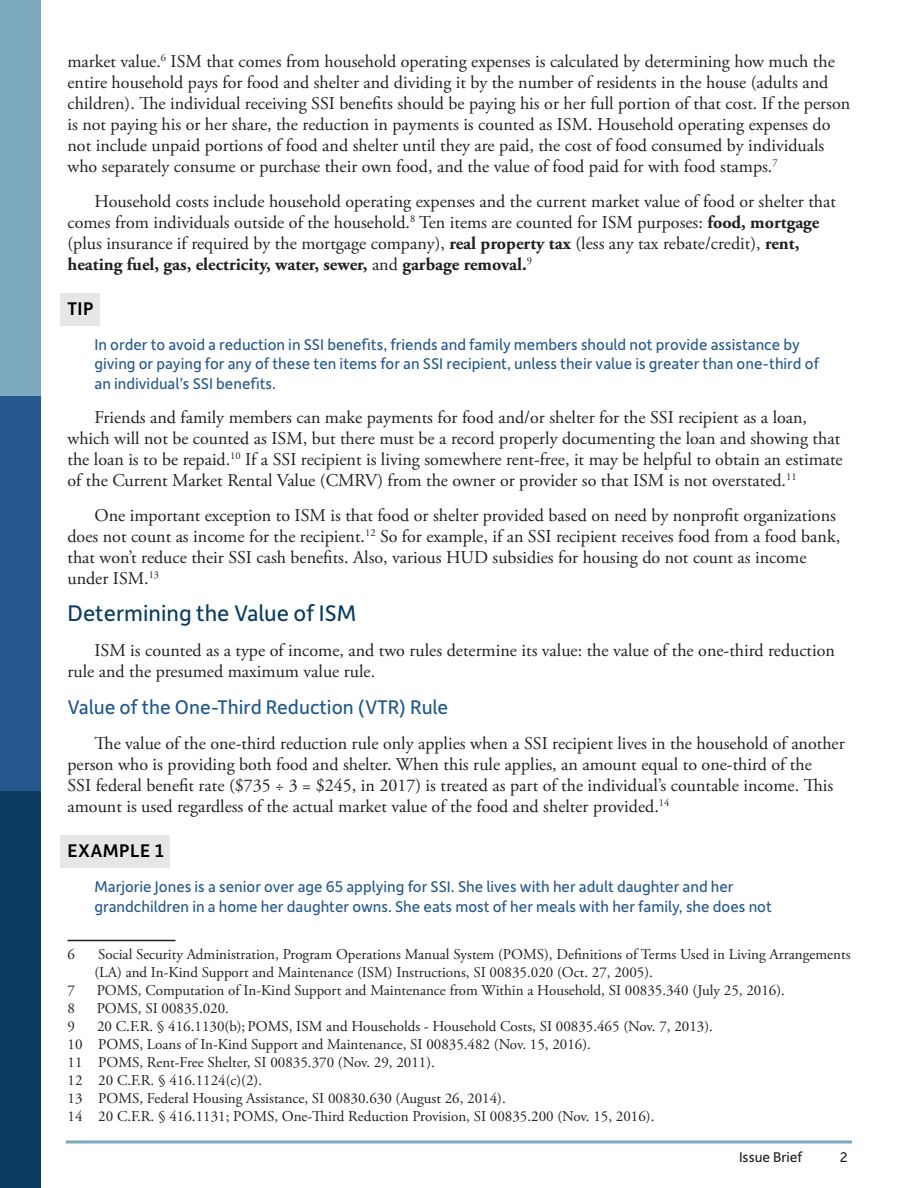
<style>
.page{position:relative;width:918px;height:1188px;background:#fff}
.page>*{position:absolute;margin:0;border:0;box-sizing:border-box;transform-origin:0 0}
.Section_Headers{font:24px "Depot New";color:#0a3c61}
.t1{font:21px "Depot New";color:#1f588d}
.Examples{font:500 19.5px "Depot New";letter-spacing:.02em;color:#000}
.Body_Text{font:18px/21px "Adobe Garamond Pro";color:#231f20}
.Examples_subtext{font:16.5px/19.5px "Depot New";color:#265890}
.Endnotes{font:15px/18px "Adobe Garamond Pro";color:#231f20}
.t2{font:15px "Depot New";color:#231f20}
.s1{font-weight:700}
</style>
<div class="page">
<hr style="left:67px;top:1140px;width:784px;height:3px;background:#7ba9bd">
<div style="left:0;top:0;width:40px;height:396px;background:#7ba9bd"></div>
<div style="left:0;top:396px;width:40px;height:396px;background:#265890"></div>
<div style="left:0;top:792px;width:40px;height:396px;background:#0c3c61"></div>
<div style="left:61px;top:293px;width:39px;height:33px;background:#e5e6e7"></div>
<div style="left:61px;top:835px;width:109px;height:33px;background:#e5e6e7"></div>
<hr style="left:68px;top:940px;width:108px;height:1px;background:#231f20">
<p class="Body_Text" style="left:68px;top:51px;width:784px">market value.<sup>6</sup> ISM that comes from household operating expenses is calculated by determining how much the entire household pays for food and shelter and dividing it by the number of residents in the house (adults and children). The individual receiving SSI benefits should be paying his or her full portion of that cost. If the person is not paying his or her share, the reduction in payments is counted as ISM. Household operating expenses do not include unpaid portions of food and shelter until they are paid, the cost of food consumed by individuals who separately consume or purchase their own food, and the value of food paid for with food stamps.<sup>7</sup></p>
<p class="Body_Text" style="left:68px;top:191px;width:770px;text-indent:27px">Household costs include household operating expenses and the current market value of food or shelter that comes from individuals outside of the household.<sup>8</sup> Ten items are counted for ISM purposes: <span class="s1">food, mortgage </span>(plus insurance if required by the mortgage company), <span class="s1">real property tax</span> (less any tax rebate/credit), <span class="s1">rent, heating fuel, gas, electricity, water, sewer,</span> and <span class="s1">garbage removal.</span><sup>9</sup></p>
<p class="Examples" style="left:68px;top:295px;width:28px">TIP</p>
<p class="Examples_subtext" style="left:94px;top:334px;width:726px">In order to avoid a reduction in SSI benefits, friends and family members should not provide assistance by giving or paying for any of these ten items for an SSI recipient, unless their value is greater than one-third of an individual’s SSI benefits.</p>
<p class="Body_Text" style="left:68px;top:408px;width:777px;text-indent:27px">Friends and family members can make payments for food and/or shelter for the SSI recipient as a loan, which will not be counted as ISM, but there must be a record properly documenting the loan and showing that the loan is to be repaid.<sup>10</sup> If a SSI recipient is living somewhere rent-free, it may be helpful to obtain an estimate of the Current Market Rental Value (CMRV) from the owner or provider so that ISM is not overstated.<sup>11</sup></p>
<p class="Body_Text" style="left:68px;top:505px;width:774px;text-indent:27px">One important exception to ISM is that food or shelter provided based on need by nonprofit organizations does not count as income for the recipient.<sup>12</sup> So for example, if an SSI recipient receives food from a food bank, that won’t reduce their SSI cash benefits. Also, various HUD subsidies for housing do not count as income under ISM.<sup>13</sup></p>
<p class="Section_Headers" style="left:68px;top:598px;width:290px">Determining the Value of ISM</p>
<p class="Body_Text" style="left:68px;top:640px;width:769px;text-indent:27px">ISM is counted as a type of income, and two rules determine its value: the value of the one-third reduction rule and the presumed maximum value rule.</p>
<p class="t1" style="left:68px;top:694px;width:382px">Value of the One-Third Reduction (VTR) Rule</p>
<p class="Body_Text" style="left:68px;top:733px;width:779px;text-indent:27px">The value of the one-third reduction rule only applies when a SSI recipient lives in the household of another person who is providing both food and shelter. When this rule applies, an amount equal to one-third of the<br>SSI federal benefit rate ($735 ÷ 3 = $245, in 2017) is treated as part of the individual’s countable income. This amount is used regardless of the actual market value of the food and shelter provided.<sup>14</sup></p>
<p class="Examples" style="left:68px;top:838px;width:98px">EXAMPLE 1</p>
<p class="Examples_subtext" style="left:94px;top:876px;width:679px">Marjorie Jones is a senior over age 65 applying for SSI. She lives with her adult daughter and her grandchildren in a home her daughter owns. She eats most of her meals with her family, she does not</p>
<p class="Endnotes" style="left:68px;top:945px;width:9px">6</p>
<p class="Endnotes" style="left:94px;top:945px;width:758px">Social Security Administration, Program Operations Manual System (POMS), Definitions of Terms Used in Living Arrangements (LA) and In-Kind Support and Maintenance (ISM) Instructions, SI 00835.020 (Oct. 27, 2005).</p>
<p class="Endnotes" style="left:68px;top:981px;width:9px">7</p>
<p class="Endnotes" style="left:97px;top:981px;width:690px">POMS, Computation of In-Kind Support and Maintenance from Within a Household, SI 00835.340 (July 25, 2016).</p>
<p class="Endnotes" style="left:68px;top:999px;width:9px">8</p>
<p class="Endnotes" style="left:97px;top:999px;width:134px">POMS, SI 00835.020.</p>
<p class="Endnotes" style="left:68px;top:1017px;width:9px">9</p>
<p class="Endnotes" style="left:97px;top:1017px;width:617px">20 C.F.R. § 416.1130(b); POMS, ISM and Households - Household Costs, SI 00835.465 (Nov. 7, 2013).</p>
<p class="Endnotes" style="left:68px;top:1035px;width:525px">10 POMS, Loans of In-Kind Support and Maintenance, SI 00835.482 (Nov. 15, 2016).</p>
<p class="Endnotes" style="left:68px;top:1053px;width:369px">11 POMS, Rent-Free Shelter, SI 00835.370 (Nov. 29, 2011).</p>
<p class="Endnotes" style="left:68px;top:1071px;width:196px">12 20 C.F.R. § 416.1124(c)(2).</p>
<p class="Endnotes" style="left:68px;top:1089px;width:440px">13 POMS, Federal Housing Assistance, SI 00830.630 (August 26, 2014).</p>
<p class="Endnotes" style="left:68px;top:1107px;width:589px">14 20 C.F.R. § 416.1131; POMS, One-Third Reduction Provision, SI 00835.200 (Nov. 15, 2016).</p>
<p class="t2" style="left:739px;top:1147px;width:65px">Issue Brief</p>
<p class="t2" style="left:840px;top:1147px;width:9px">2</p>
</div>
